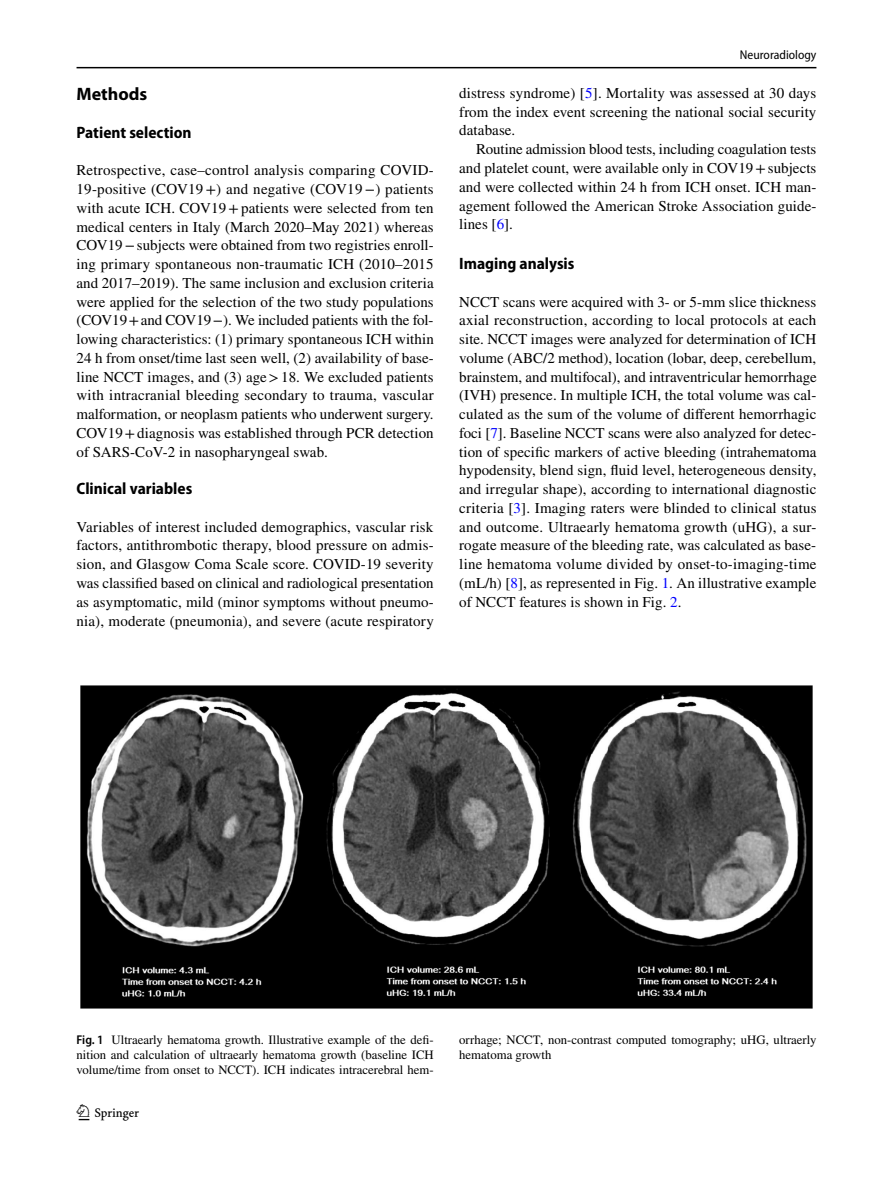
<style>
.page{position:relative;width:893px;height:1187px;background:#fff}
.page>*{position:absolute;margin:0;border:0;box-sizing:border-box;transform-origin:0 0}
.t1{font:22.5px "Springnew Regular 2";color:#000}
.t2{font:700 18px "Myriad Pro";color:#000}
.t3{font:700 semi-condensed 16.5px "Myriad Pro";color:#000}
.t4{font:15px/18.8px "STIX";letter-spacing:.005em;color:#000;text-align:justify}
.t5{font:12.75px/15px "STIX";color:#000;text-align:justify}
.t6{font:semi-condensed 12.75px "Myriad Pro";color:#000}
.s1{color:#00f}
.s2{font-family:"Myriad Pro";font-weight:600;font-stretch:semi-condensed}
</style>
<div class="page">
<hr style="left:77px;top:67px;width:739px;height:1px;background:#000">
<img style="left:81px;top:685px;width:731px;height:323px">
<p class="t2" style="left:77px;top:82px;width:72px">Methods</p>
<p class="t3" style="left:77px;top:123px;width:116px">Patient selection</p>
<p class="t4" style="left:77px;top:162px;width:359px">Retrospective, case–control analysis comparing COVID-19-positive (COV19+) and negative (COV19−) patients with acute ICH. COV19+patients were selected from ten medical centers in Italy (March 2020–May 2021) whereas COV19−subjects were obtained from two registries enroll&shy;ing primary spontaneous non-traumatic ICH (2010–2015 and 2017–2019). The same inclusion and exclusion criteria were applied for the selection of the two study populations (COV19+and COV19−). We included patients with the fol&shy;lowing characteristics: (1) primary spontaneous ICH within 24 h from onset/time last seen well, (2) availability of base&shy;line NCCT images, and (3) age&gt;18. We excluded patients with intracranial bleeding secondary to trauma, vascular malformation, or neoplasm patients who underwent surgery.<br>COV19+diagnosis was established through PCR detection of SARS-CoV-2 in nasopharyngeal swab.</p>
<p class="t3" style="left:77px;top:479px;width:117px">Clinical variables</p>
<p class="t4" style="left:77px;top:518px;width:359px">Variables of interest included demographics, vascular risk factors, antithrombotic therapy, blood pressure on admis&shy;sion, and Glasgow Coma Scale score. COVID-19 severity was classified based on clinical and radiological presentation as asymptomatic, mild (minor symptoms without pneumo&shy;nia), moderate (pneumonia), and severe (acute respiratory</p>
<p class="t6" style="left:740px;top:48px;width:78px">Neuroradiology</p>
<p class="t4" style="left:459px;top:84px;width:359px">distress syndrome) [<span class="s1">5</span>]. Mortality was assessed at 30 days from the index event screening the national social security database.</p>
<p class="t4" style="left:459px;top:141px;width:359px;text-indent:17px">Routine admission blood tests, including coagulation tests and platelet count, were available only in COV19+subjects and were collected within 24 h from ICH onset. ICH man&shy;agement followed the American Stroke Association guide&shy;lines [<span class="s1">6</span>].</p>
<p class="t3" style="left:459px;top:254px;width:117px">Imaging analysis</p>
<p class="t4" style="left:459px;top:293px;width:359px">NCCT scans were acquired with 3- or 5-mm slice thickness axial reconstruction, according to local protocols at each site. NCCT images were analyzed for determination of ICH volume (ABC/2 method), location (lobar, deep, cerebellum, brainstem, and multifocal), and intraventricular hemorrhage (IVH) presence. In multiple ICH, the total volume was cal&shy;culated as the sum of the volume of different hemorrhagic foci [<span class="s1">7</span>]. Baseline NCCT scans were also analyzed for detec&shy;tion of specific markers of active bleeding (intrahematoma hypodensity, blend sign, fluid level, heterogeneous density, and irregular shape), according to international diagnostic criteria [<span class="s1">3</span>]. Imaging raters were blinded to clinical status and outcome. Ultraearly hematoma growth (uHG), a sur&shy;rogate measure of the bleeding rate, was calculated as base&shy;line hematoma volume divided by onset-to-imaging-time (mL/h) [<span class="s1">8</span>], as represented in Fig. <span class="s1">1</span>. An illustrative example of NCCT features is shown in Fig. <span class="s1">2</span>.</p>
<p class="t5" style="left:77px;top:1032px;width:359px"><span class="s2">Fig. 1</span> Ultraearly hematoma growth. Illustrative example of the defi&shy;nition and calculation of ultraearly hematoma growth (baseline ICH volume/time from onset to NCCT). ICH indicates intracerebral hem-</p>
<p class="t5" style="left:459px;top:1032px;width:359px">orrhage; NCCT, non-contrast computed tomography; uHG, ultraerly hematoma growth</p>
<h1 class="t1" style="left:79px;top:1104px;width:62px">1 3</h1>
</div>
